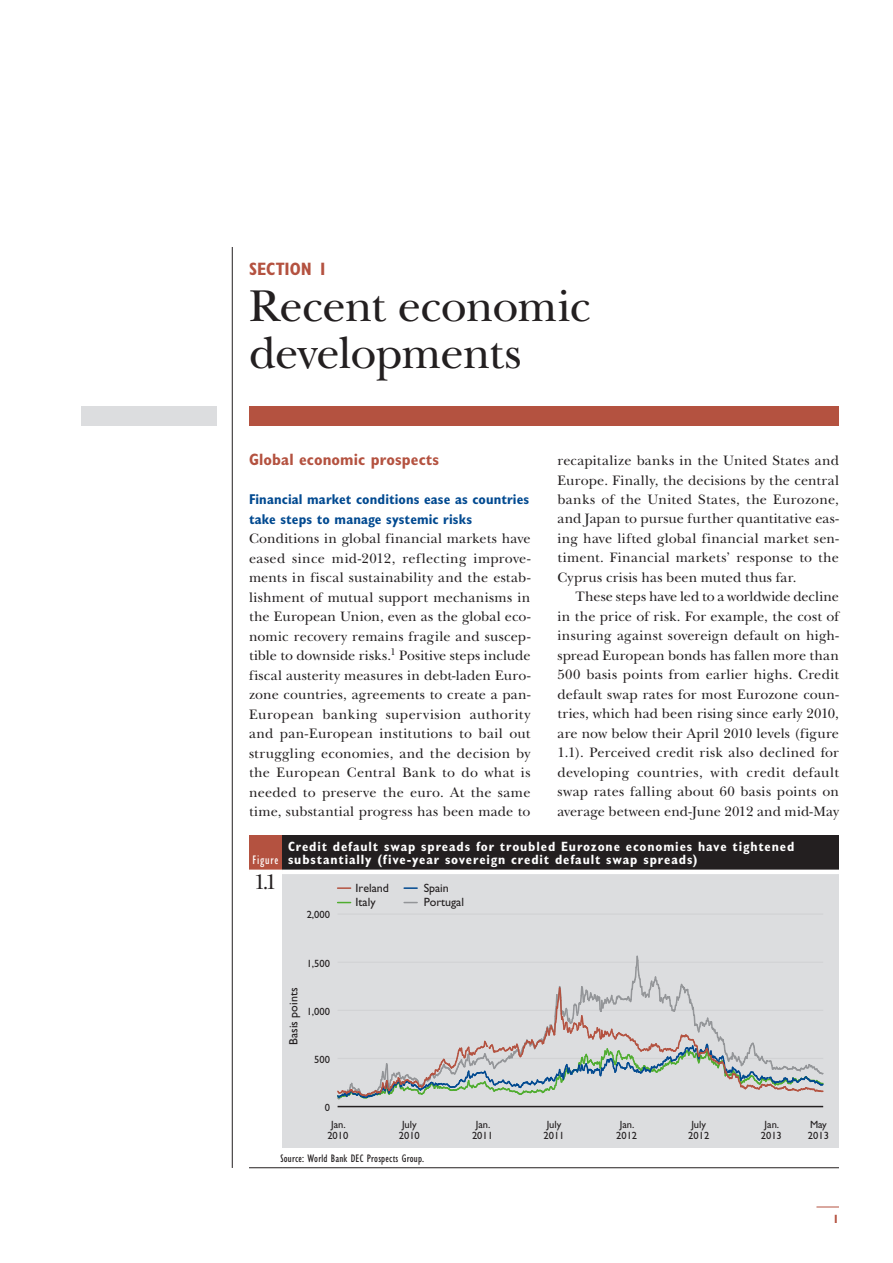
<style>
.page{position:relative;width:893px;height:1263px;background:#fff}
.page>*{position:absolute;margin:0;border:0;box-sizing:border-box;transform-origin:0 0}
.t1{font:46.5px/46.5px "New Baskerville Std";letter-spacing:-.02em;color:#231f20}
.t2{font:21.75px "New Baskerville Std";color:#231f20}
.t3{font:700 condensed 18px "Gill Sans Std";color:#b45240}
.t4{font:700 condensed 16.5px "Gill Sans Std";letter-spacing:.005em;color:#b45240}
.t5{font:14.25px/19.5px "New Baskerville Std";letter-spacing:.015em;color:#231f20;text-align:justify}
.t6{font:700 condensed 14.25px/19.5px "Gill Sans Std";letter-spacing:.01em;color:#014990}
.t7{font:700 condensed 13.5px/13.5px "Gill Sans Std";letter-spacing:.065em;color:#fff}
.t8{font:condensed 12.75px "Gill Sans Std";letter-spacing:.06em;color:#fff}
.t9{font:12px "Gill Sans Std";color:#231f20}
.t10{font:700 condensed 12px "Gill Sans Std";color:#b45240}
.t11{font:condensed 11.25px "Gill Sans Std";letter-spacing:.02em;color:#231f20}
.t12{font:10.5px/11.2px "Gill Sans Std";color:#231f20;text-align:center}
</style>
<div class="page">
<hr style="left:232px;top:247px;width:1px;height:921px;background:#231f20">
<div style="left:81px;top:406px;width:135px;height:20px;background:#dcdddf"></div>
<div style="left:249px;top:406px;width:590px;height:20px;background:#b45240"></div>
<svg style="left:816px;top:1207px;width:23px;height:1px"></svg>
<div style="left:249px;top:836px;width:33px;height:36px;background:#b45240"></div>
<div style="left:282px;top:836px;width:557px;height:36px;background:#231f20"></div>
<div style="left:282px;top:872px;width:557px;height:276px;background:#dcdddf"></div>
<hr style="left:249px;top:1167px;width:33px;height:1px;background:#231f20">
<hr style="left:282px;top:1167px;width:557px;height:1px;background:#231f20">
<hr style="left:249px;top:870px;width:33px;height:4px;background:#fff">
<hr style="left:282px;top:870px;width:557px;height:4px;background:#fff">
<hr style="left:338px;top:1106px;width:485px;height:1px;background:#231f20">
<hr style="left:338px;top:913px;width:485px;height:2px;background:#d1d2d4">
<svg style="left:337px;top:955px;width:487px;height:145px"></svg>
<svg style="left:338px;top:887px;width:13px;height:2px"></svg>
<svg style="left:404px;top:887px;width:13px;height:2px"></svg>
<svg style="left:338px;top:902px;width:13px;height:1px"></svg>
<svg style="left:404px;top:902px;width:13px;height:1px"></svg>
<p class="t3" style="left:249px;top:258px;width:80px">Section 1</p>
<h1 class="t1" style="left:249px;top:283px;width:344px">Recent economic developments</h1>
<p class="t4" style="left:249px;top:450px;width:192px">Global economic prospects</p>
<p class="t6" style="left:249px;top:489px;width:282px">Financial market conditions ease as countries take steps to manage systemic risks</p>
<p class="t5" style="left:249px;top:529px;width:283px">Conditions in global financial markets have eased since mid-2012, reflecting improve&shy;ments in fiscal sustainability and the estab&shy;lishment of mutual support mechanisms in the European Union, even as the global eco&shy;nomic recovery remains fragile and suscep&shy;tible to downside risks.<sup>1</sup> Positive steps include fiscal austerity measures in debt-laden Euro&shy;zone countries, agreements to create a pan-European banking supervision authority and pan-European institutions to bail out struggling economies, and the decision by the European Central Bank to do what is needed to preserve the euro. At the same time, substantial progress has been made to</p>
<p class="t5" style="left:557px;top:451px;width:283px">recapitalize banks in the United States and Europe. Finally, the decisions by the central banks of the United States, the Eurozone, and Japan to pursue further quantitative eas&shy;ing have lifted global financial market sen&shy;timent. Financial markets’ response to the Cyprus crisis has been muted thus far.</p>
<p class="t5" style="left:557px;top:587px;width:283px;text-indent:18px">These steps have led to a worldwide decline in the price of risk. For example, the cost of insuring against sovereign default on high&shy;spread European bonds has fallen more than 500 basis points from earlier highs. Credit default swap rates for most Eurozone coun&shy;tries, which had been rising since early 2010, are now below their April 2010 levels (figure 1.1). Perceived credit risk also declined for developing countries, with credit default swap rates falling about 60 basis points on average between end-June 2012 and mid-May</p>
<p class="t8" style="left:252px;top:853px;width:28px">Figure</p>
<h2 class="t2" style="left:254px;top:869px;width:24px">1.1</h2>
<p class="t7" style="left:288px;top:839px;width:508px">Credit default swap spreads for troubled Eurozone economies have tightened substantially (five-year sovereign credit default swap spreads)</p>
<p class="t12" style="left:307px;top:909px;width:25px">2,000</p>
<p class="t9" style="left:356px;top:881px;width:35px">Ireland</p>
<p class="t9" style="left:424px;top:881px;width:27px">Spain</p>
<p class="t9" style="left:356px;top:895px;width:22px">Italy</p>
<p class="t9" style="left:424px;top:895px;width:42px">Portugal</p>
<p class="t9" style="left:287px;top:1045px;width:58px;rotate:-90deg">Basis points</p>
<p class="t12" style="left:307px;top:957px;width:25px">1,500</p>
<p class="t12" style="left:307px;top:1005px;width:25px">1,000</p>
<p class="t12" style="left:314px;top:1054px;width:17px">500</p>
<p class="t12" style="left:325px;top:1102px;width:7px">0</p>
<p class="t12" style="left:327px;top:1119px;width:22px">Jan.<br>2010</p>
<p class="t12" style="left:399px;top:1119px;width:22px">July<br>2010</p>
<p class="t11" style="left:280px;top:1152px;width:145px">Source: World Bank DEC Prospects Group.</p>
<p class="t12" style="left:472px;top:1119px;width:22px">Jan.<br>2011</p>
<p class="t12" style="left:544px;top:1119px;width:22px">July<br>2011</p>
<p class="t12" style="left:616px;top:1119px;width:22px">Jan.<br>2012</p>
<p class="t12" style="left:688px;top:1119px;width:22px">July<br>2012</p>
<p class="t12" style="left:761px;top:1119px;width:22px">Jan.<br>2013</p>
<p class="t12" style="left:808px;top:1119px;width:22px;text-align:left">May<br>2013</p>
<p class="t10" style="left:833px;top:1211px;width:8px">1</p>
</div>
